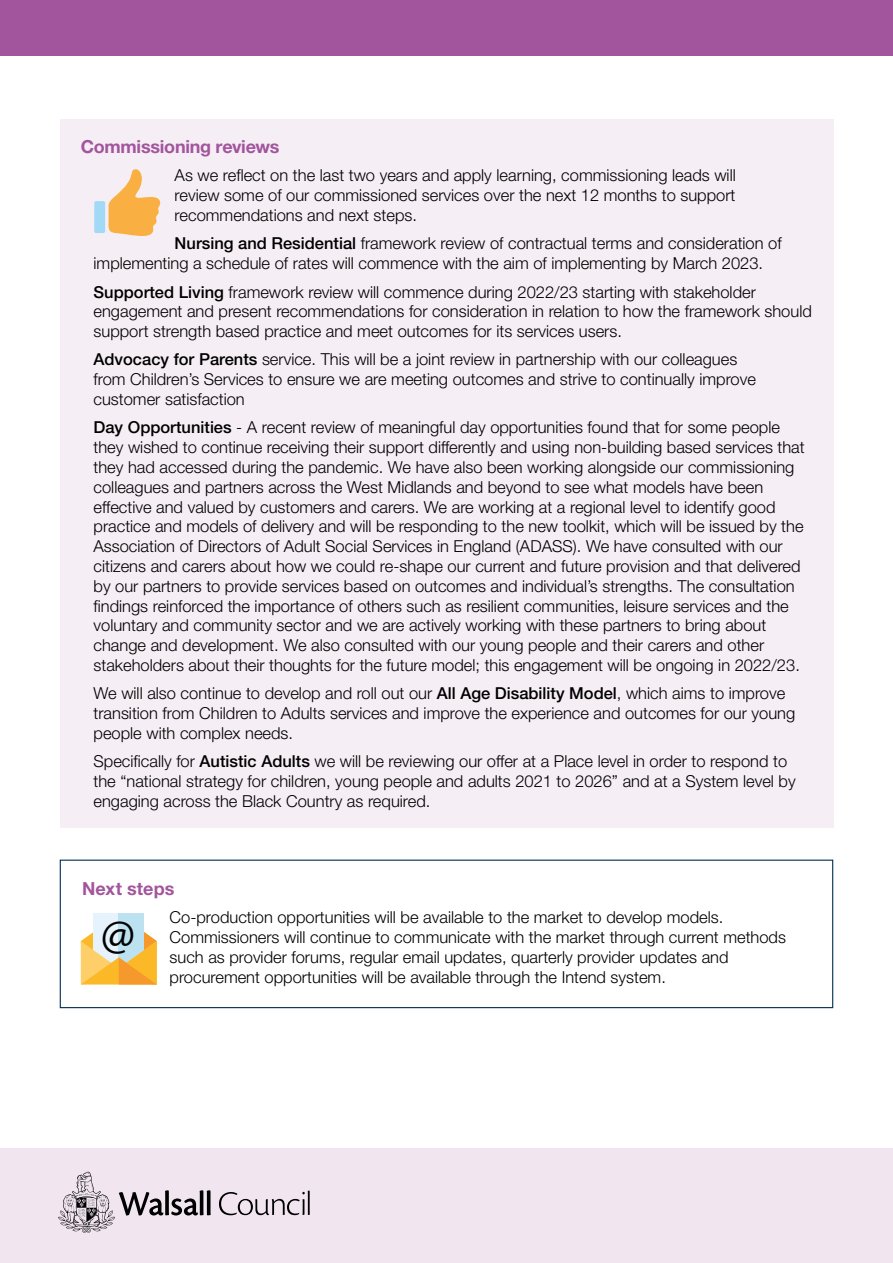
<style>
.page{position:relative;width:893px;height:1263px;background:#fff}
.page>*{position:absolute;margin:0;border:0;box-sizing:border-box;transform-origin:0 0}
.t1{font:46.5px "Myriad Pro";color:#010202}
.Subheading{font:700 18px "Helvetica Neue LT Std";letter-spacing:-.015em;color:#a2559d}
.Subheading-2{font:700 18px "Helvetica Neue LT Std";letter-spacing:.005em;color:#a2559d}
.t2{font:300 16.5px/19.8px "Helvetica Neue LT Std";color:#000}
.s1{font-weight:500}
</style>
<div class="page">
<div style="left:0;top:1148px;width:893px;height:115px;background:#f1e6f0"></div>
<div style="left:0;top:0;width:893px;height:55px;background:#a2559d"></div>
<svg style="left:219px;top:1190px;width:91px;height:25px"></svg>
<svg style="left:58px;top:1171px;width:153px;height:62px"></svg>
<div style="left:60px;top:119px;width:773px;height:709px;background:#f6eef5"></div>
<div style="left:60px;top:859px;width:773px;height:149px;border:1px solid #002e52"></div>
<svg style="left:108px;top:169px;width:52px;height:67px"></svg>
<div style="left:94px;top:201px;width:11px;height:32px;background:#a1d9f6;border-radius:2px"></div>
<div style="left:93px;top:914px;width:51px;height:57px;background:#e6f3fc"></div>
<div style="left:119px;top:914px;width:25px;height:57px;background:#bce2f1"></div>
<svg style="left:81px;top:932px;width:76px;height:52px"></svg>
<h2 class="Subheading" style="left:81px;top:136px;width:200px">Commissioning reviews</h2>
<p class="t2" style="left:175px;top:165px;width:563px;text-align:justify">As we reflect on the last two years and apply learning, commissioning leads will review some of our commissioned services over the next 12 months to support recommendations and next steps.</p>
<p class="t2" style="left:94px;top:233px;width:690px;text-indent:81px"><span class="s1">Nursing and Residential</span> framework review of contractual terms and consideration of implementing a schedule of rates will commence with the aim of implementing by March 2023.</p>
<p class="t2" style="left:94px;top:281px;width:720px"><span class="s1">Supported Living</span> framework review will commence during 2022/23 starting with stakeholder engagement and present recommendations for consideration in relation to how the framework should support strength based practice and meet outcomes for its services users.</p>
<p class="t2" style="left:94px;top:349px;width:664px"><span class="s1">Advocacy for Parents</span> service. This will be a joint review in partnership with our colleagues from Children’s Services to ensure we are meeting outcomes and strive to continually improve customer satisfaction</p>
<p class="t2" style="left:94px;top:417px;width:713px"><span class="s1">Day Opportunities</span> - A recent review of meaningful day opportunities found that for some people they wished to continue receiving their support differently and using non-building based services that they had accessed during the pandemic. We have also been working alongside our commissioning colleagues and partners across the West Midlands and beyond to see what models have been effective and valued by customers and carers. We are working at a regional level to identify good practice and models of delivery and will be responding to the new toolkit, which will be issued by the Association of Directors of Adult Social Services in England (ADASS). We have consulted with our citizens and carers about how we could re-shape our current and future provision and that delivered by our partners to provide services based on outcomes and individual’s strengths. The consultation findings reinforced the importance of others such as resilient communities, leisure services and the voluntary and community sector and we are actively working with these partners to bring about change and development. We also consulted with our young people and their carers and other stakeholders about their thoughts for the future model; this engagement will be ongoing in 2022/23.</p>
<p class="t2" style="left:94px;top:683px;width:703px">We will also continue to develop and roll out our <span class="s1">All Age Disability Model</span>, which aims to improve transition from Children to Adults services and improve the experience and outcomes for our young people with complex needs.</p>
<p class="t2" style="left:94px;top:751px;width:704px">Specifically for <span class="s1">Autistic Adults</span> we will be reviewing our offer at a Place level in order to respond to the “national strategy for children, young people and adults 2021 to 2026” and at a System level by engaging across the Black Country as required.</p>
<h2 class="Subheading-2" style="left:82px;top:877px;width:94px">Next steps</h2>
<p class="t2" style="left:170px;top:907px;width:618px">Co-production opportunities will be available to the market to develop models.<br>Commissioners will continue to communicate with the market through current methods such as provider forums, regular email updates, quarterly provider updates and procurement opportunities will be available through the Intend system.</p>
<h1 class="t1" style="left:101px;top:905px;width:36px">@</h1>
</div>
